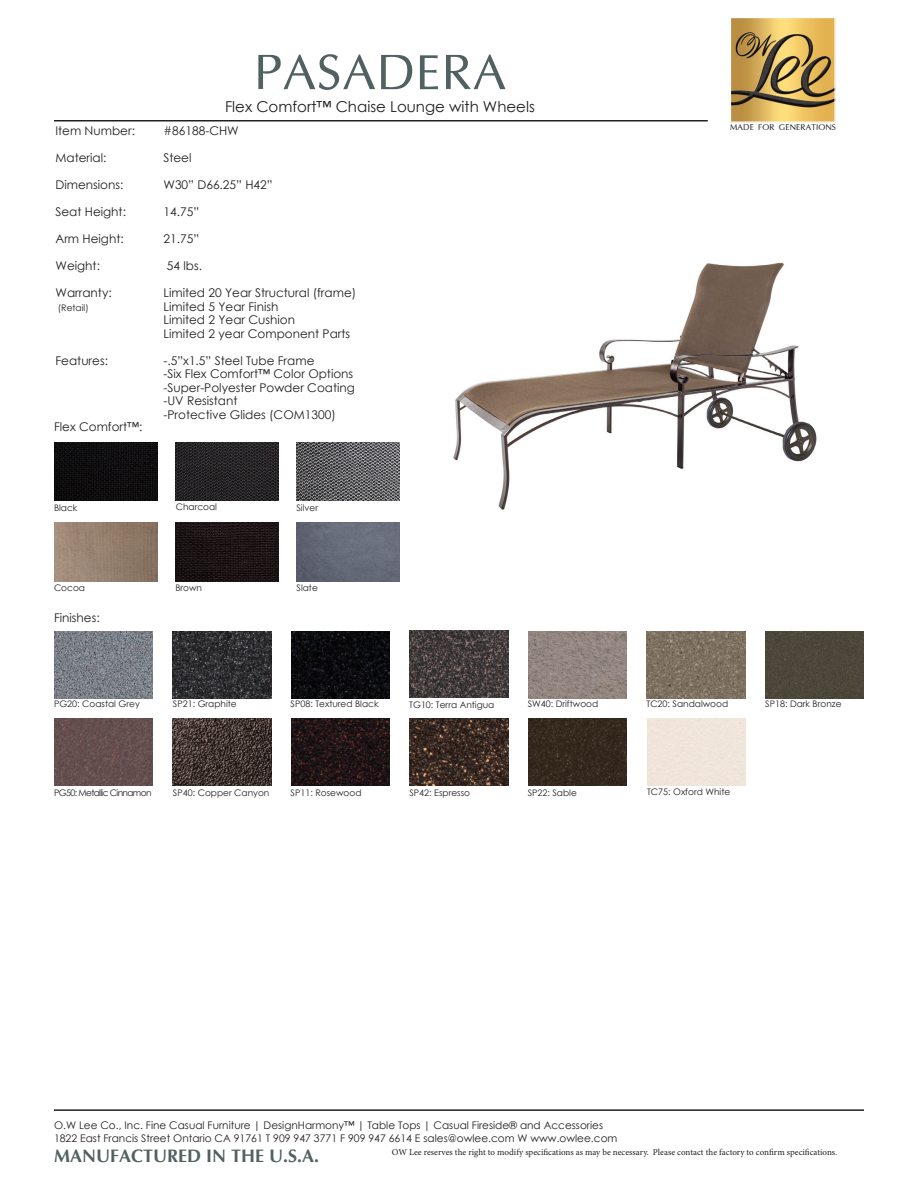
<style>
.page{position:relative;width:918px;height:1188px;background:#fff}
.page>*{position:absolute;margin:0;border:0;box-sizing:border-box;transform-origin:0 0}
.t1{font:100 57px "Optima";color:#516161}
.t2{font:700 18px "Optima";color:#516161}
.t3{font:15px "Century Gothic";color:#231f20}
.Bullet{font:12px "Century Gothic";color:#231f20}
.t4{font:10.5px "Century Gothic";color:#231f20}
.t5{font:100 9.45px "Optima";color:#231f20}
.t6{font:9px "Century Gothic";color:#231f20}
.t7{font:9px "Minion Pro";color:#231f20}
.t8{font:9px "Century Gothic";letter-spacing:-.07em;color:#231f20}
</style>
<div class="page">
<img style="left:453px;top:262px;width:364px;height:248px">
<img style="left:732px;top:19px;width:102px;height:102px">
<div style="left:730px;top:17px;width:106px;height:106px;border:1px solid #fff"></div>
<hr style="left:54px;top:120px;width:654px;height:2px;background:#231f20">
<hr style="left:54px;top:1109px;width:810px;height:2px;background:#231f20">
<img style="left:54px;top:442px;width:103px;height:59px">
<img style="left:54px;top:523px;width:103px;height:58px">
<img style="left:175px;top:442px;width:103px;height:59px">
<img style="left:175px;top:523px;width:103px;height:58px">
<img style="left:296px;top:442px;width:104px;height:59px">
<img style="left:296px;top:523px;width:104px;height:58px">
<img style="left:54px;top:631px;width:98px;height:67px">
<img style="left:173px;top:631px;width:98px;height:67px">
<img style="left:291px;top:631px;width:99px;height:67px">
<img style="left:528px;top:631px;width:99px;height:67px">
<img style="left:647px;top:631px;width:98px;height:67px">
<div style="left:766px;top:631px;width:98px;height:67px;background:#4c473a"></div>
<img style="left:54px;top:719px;width:98px;height:67px">
<img style="left:173px;top:719px;width:98px;height:67px">
<img style="left:291px;top:719px;width:99px;height:67px">
<img style="left:410px;top:719px;width:98px;height:67px">
<img style="left:528px;top:719px;width:99px;height:67px">
<img style="left:410px;top:630px;width:98px;height:67px">
<p class="t1" style="left:255px;top:51px;width:253px">PASADERA</p>
<p class="t3" style="left:225px;top:96px;width:311px">Flex Comfort™ Chaise Lounge with Wheels</p>
<p class="Bullet" style="left:55px;top:122px;width:81px">Item Number:</p>
<p class="Bullet" style="left:163px;top:122px;width:77px">#86188-CHW</p>
<p class="Bullet" style="left:55px;top:149px;width:53px">Material:</p>
<p class="Bullet" style="left:163px;top:149px;width:30px">Steel</p>
<p class="Bullet" style="left:55px;top:176px;width:69px">Dimensions:</p>
<p class="Bullet" style="left:163px;top:176px;width:111px">W30” D66.25” H42”</p>
<p class="Bullet" style="left:55px;top:203px;width:72px">Seat Height:</p>
<p class="Bullet" style="left:163px;top:203px;width:37px">14.75”</p>
<p class="Bullet" style="left:55px;top:230px;width:70px">Arm Height:</p>
<p class="Bullet" style="left:163px;top:230px;width:37px">21.75”</p>
<p class="Bullet" style="left:55px;top:257px;width:46px">Weight:</p>
<p class="Bullet" style="left:167px;top:257px;width:37px">54 lbs.</p>
<p class="Bullet" style="left:55px;top:284px;width:58px">Warranty:</p>
<p class="Bullet" style="left:163px;top:284px;width:194px">Limited 20 Year Structural (frame)</p>
<p class="t6" style="left:58px;top:301px;width:32px">(Retail)</p>
<p class="Bullet" style="left:163px;top:298px;width:116px">Limited 5 Year Finish</p>
<p class="Bullet" style="left:163px;top:311px;width:133px">Limited 2 Year Cushion</p>
<p class="Bullet" style="left:163px;top:325px;width:188px">Limited 2 year Component Parts</p>
<p class="Bullet" style="left:55px;top:352px;width:54px">Features:</p>
<p class="Bullet" style="left:163px;top:352px;width:153px">-.5”x1.5” Steel Tube Frame</p>
<p class="Bullet" style="left:163px;top:365px;width:191px">-Six Flex Comfort™ Color Options</p>
<p class="Bullet" style="left:163px;top:379px;width:193px">-Super-Polyester Powder Coating</p>
<p class="Bullet" style="left:163px;top:392px;width:76px">-UV Resistant</p>
<p class="Bullet" style="left:163px;top:406px;width:174px">-Protective Glides (COM1300)</p>
<p class="Bullet" style="left:54px;top:418px;width:90px">Flex Comfort™:</p>
<p class="t6" style="left:54px;top:502px;width:25px">Black</p>
<p class="t6" style="left:176px;top:501px;width:43px">Charcoal</p>
<p class="t6" style="left:296px;top:501px;width:23px">Silver</p>
<p class="t6" style="left:54px;top:582px;width:33px">Cocoa</p>
<p class="t6" style="left:175px;top:582px;width:28px">Brown</p>
<p class="t6" style="left:297px;top:582px;width:23px">Slate</p>
<p class="Bullet" style="left:54px;top:609px;width:47px">Finishes:</p>
<p class="t5" style="left:730px;top:124px;width:108px">MADE FOR GENERATIONS</p>
<p class="t6" style="left:54px;top:698px;width:87px">PG20: Coastal Grey</p>
<p class="t6" style="left:173px;top:698px;width:65px">SP21: Graphite</p>
<p class="t6" style="left:291px;top:698px;width:89px">SP08: Textured Black</p>
<p class="t6" style="left:409px;top:698px;width:87px">TG10: Terra Antigua</p>
<p class="t6" style="left:528px;top:698px;width:72px">SW40: Driftwood</p>
<p class="t6" style="left:647px;top:698px;width:83px">TC20: Sandalwood</p>
<p class="t6" style="left:765px;top:698px;width:78px">SP18: Dark Bronze</p>
<p class="t8" style="left:54px;top:786px;width:99px">PG50: Metallic Cinnamon</p>
<p class="t6" style="left:173px;top:786px;width:98px">SP40: Copper Canyon</p>
<p class="t6" style="left:291px;top:786px;width:72px">SP11: Rosewood</p>
<p class="t6" style="left:409px;top:786px;width:62px">SP42: Espresso</p>
<p class="t6" style="left:528px;top:786px;width:51px">SP22: Sable</p>
<p class="t6" style="left:647px;top:786px;width:85px">TC75: Oxford White</p>
<p class="t4" style="left:54px;top:1118px;width:551px">O.W Lee Co., Inc. Fine Casual Furniture | DesignHarmony™ | Table Tops | Casual Fireside® and Accessories</p>
<p class="t4" style="left:54px;top:1131px;width:565px">1822 East Francis Street Ontario CA 91761 T 909 947 3771 F 909 947 6614 E sales@owlee.com W www.owlee.com</p>
<p class="t7" style="left:392px;top:1146px;width:447px">OW Lee reserves the right to modify specifications as may be necessary. Please contact the factory to confirm specifications.</p>
<p class="t2" style="left:54px;top:1146px;width:267px">MANUFACTURED IN THE U.S.A.</p>
</div>
